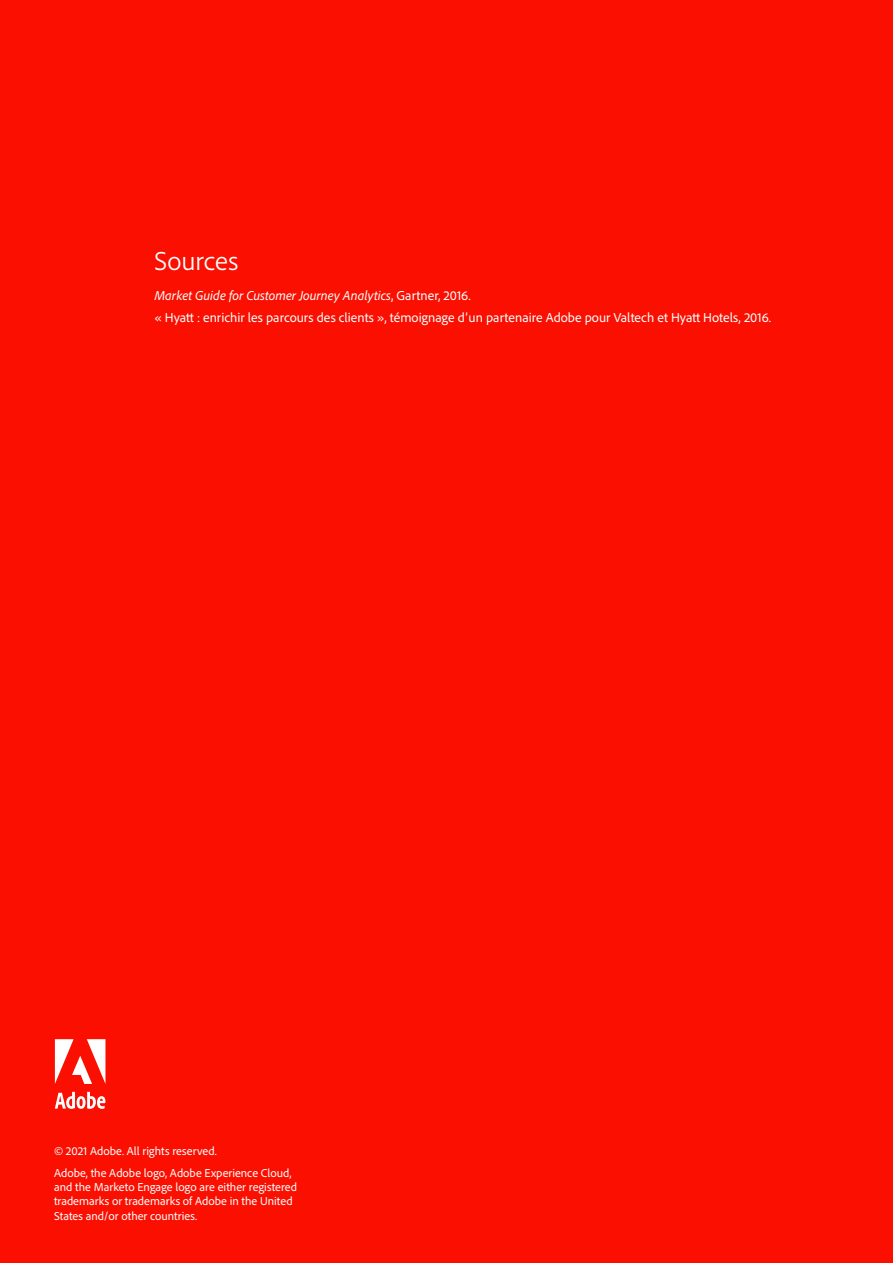
<style>
.page{position:relative;width:893px;height:1263px;background:#fa0f00}
.page>*{position:absolute;margin:0;border:0;box-sizing:border-box;transform-origin:0 0}
.t1{font:300 27px "Adobe Clean";letter-spacing:.005em;color:#fff}
.Body{font:13.5px "Adobe Clean";color:#fff}
.Body-2{font:italic 13.5px "Adobe Clean";letter-spacing:.005em;color:#fff}
.t2{font:12px/14.4px "Adobe Clean";color:#fff}
.s1{font-style:normal}
</style>
<div class="page">
<svg style="left:55px;top:1039px;width:50px;height:45px"></svg>
<svg style="left:55px;top:1092px;width:50px;height:17px"></svg>
<h2 class="t1" style="left:154px;top:244px;width:85px">Sources</h2>
<p class="Body-2" style="left:154px;top:286px;width:318px">Market Guide for Customer Journey Analytics<span class="s1">, Gartner, 2016.</span></p>
<p class="Body" style="left:154px;top:309px;width:618px">« Hyatt : enrichir les parcours des clients », témoignage d’un partenaire Adobe pour Valtech et Hyatt Hotels, 2016.</p>
<p class="t2" style="left:54px;top:1143px;width:164px">© 2021 Adobe. All rights reserved.</p>
<p class="t2" style="left:54px;top:1165px;width:245px">Adobe, the Adobe logo, Adobe Experience Cloud, and the Marketo Engage logo are either registered trademarks or trademarks of Adobe in the United States and/or other countries.</p>
</div>
